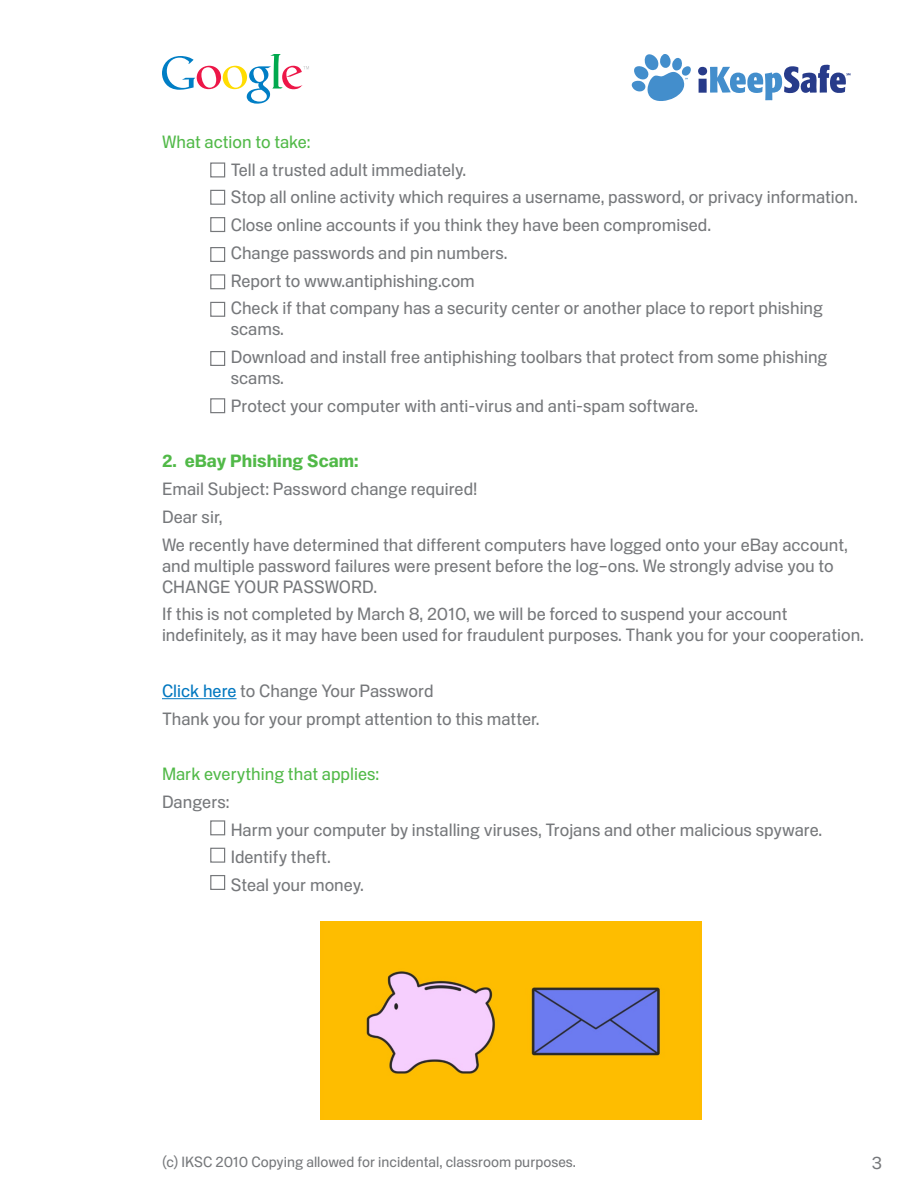
<style>
.page{position:relative;width:918px;height:1188px;background:#fff}
.page>*{position:absolute;margin:0;border:0;box-sizing:border-box;transform-origin:0 0}
.t1{font:18px/21px "General GG 340";color:#76787b}
.t2{font:18px "General GG 340";color:#51b948}
.t3{font:18px "General GG 360";color:#51b948}
.t4{font:15px "General GG 340";color:#76787b}
.s1{color:#0077c0}
</style>
<div class="page">
<svg style="left:162px;top:54px;width:147px;height:50px"></svg>
<svg style="left:698px;top:64px;width:152px;height:36px"></svg>
<svg style="left:632px;top:54px;width:59px;height:47px"></svg>
<hr style="left:162px;top:698px;width:75px;height:1px;background:#0077c0">
<img style="left:320px;top:922px;width:382px;height:197px">
<div style="left:210px;top:162px;width:15px;height:15px;border:1px solid #76787b"></div>
<div style="left:210px;top:190px;width:15px;height:15px;border:1px solid #76787b"></div>
<div style="left:210px;top:217px;width:15px;height:15px;border:1px solid #76787b"></div>
<div style="left:210px;top:247px;width:15px;height:15px;border:1px solid #76787b"></div>
<div style="left:210px;top:274px;width:15px;height:15px;border:1px solid #76787b"></div>
<div style="left:210px;top:302px;width:15px;height:15px;border:1px solid #76787b"></div>
<div style="left:210px;top:351px;width:15px;height:15px;border:1px solid #76787b"></div>
<div style="left:210px;top:398px;width:15px;height:15px;border:1px solid #76787b"></div>
<div style="left:210px;top:820px;width:15px;height:15px;border:1px solid #76787b"></div>
<div style="left:210px;top:848px;width:15px;height:15px;border:1px solid #76787b"></div>
<div style="left:210px;top:875px;width:15px;height:15px;border:1px solid #76787b"></div>
<p class="t2" style="left:162px;top:131px;width:150px">What action to take:</p>
<p class="t1" style="left:231px;top:159px;width:237px">Tell a trusted adult immediately.</p>
<p class="t1" style="left:231px;top:187px;width:629px">Stop all online activity which requires a username, password, or privacy information.</p>
<p class="t1" style="left:231px;top:214px;width:482px">Close online accounts if you think they have been compromised.</p>
<p class="t1" style="left:231px;top:242px;width:278px">Change passwords and pin numbers.</p>
<p class="t1" style="left:231px;top:270px;width:246px">Report to www.antiphishing.com</p>
<p class="t1" style="left:231px;top:298px;width:594px">Check if that company has a security center or another place to report phishing scams.</p>
<p class="t1" style="left:231px;top:346px;width:598px">Download and install free antiphishing toolbars that protect from some phishing scams.</p>
<p class="t1" style="left:231px;top:395px;width:469px">Protect your computer with anti-virus and anti-spam software.</p>
<p class="t3" style="left:162px;top:451px;width:198px">2. eBay Phishing Scam:</p>
<p class="t1" style="left:162px;top:478px;width:317px">Email Subject: Password change required!</p>
<p class="t1" style="left:162px;top:506px;width:62px">Dear sir,</p>
<p class="t1" style="left:162px;top:534px;width:688px">We recently have determined that different computers have logged onto your eBay account, and multiple password failures were present before the log–ons. We strongly advise you to<br>CHANGE YOUR PASSWORD.</p>
<p class="t1" style="left:162px;top:604px;width:704px">If this is not completed by March 8, 2010, we will be forced to suspend your account indefinitely, as it may have been used for fraudulent purposes. Thank you for your cooperation.</p>
<p class="t1" style="left:162px;top:680px;width:273px"><span class="s1">Click here</span> to Change Your Password</p>
<p class="t1" style="left:162px;top:708px;width:379px">Thank you for your prompt attention to this matter.</p>
<p class="t2" style="left:162px;top:764px;width:219px">Mark everything that applies:</p>
<p class="t1" style="left:162px;top:791px;width:69px">Dangers:</p>
<p class="t1" style="left:231px;top:819px;width:593px">Harm your computer by installing viruses, Trojans and other malicious spyware.</p>
<p class="t1" style="left:231px;top:847px;width:102px">Identify theft.</p>
<p class="t1" style="left:231px;top:874px;width:135px">Steal your money.</p>
<p class="t4" style="left:162px;top:1153px;width:415px">(c) IKSC 2010 Copying allowed for incidental, classroom purposes.</p>
<p class="t1" style="left:872px;top:1152px;width:12px">3</p>
</div>
